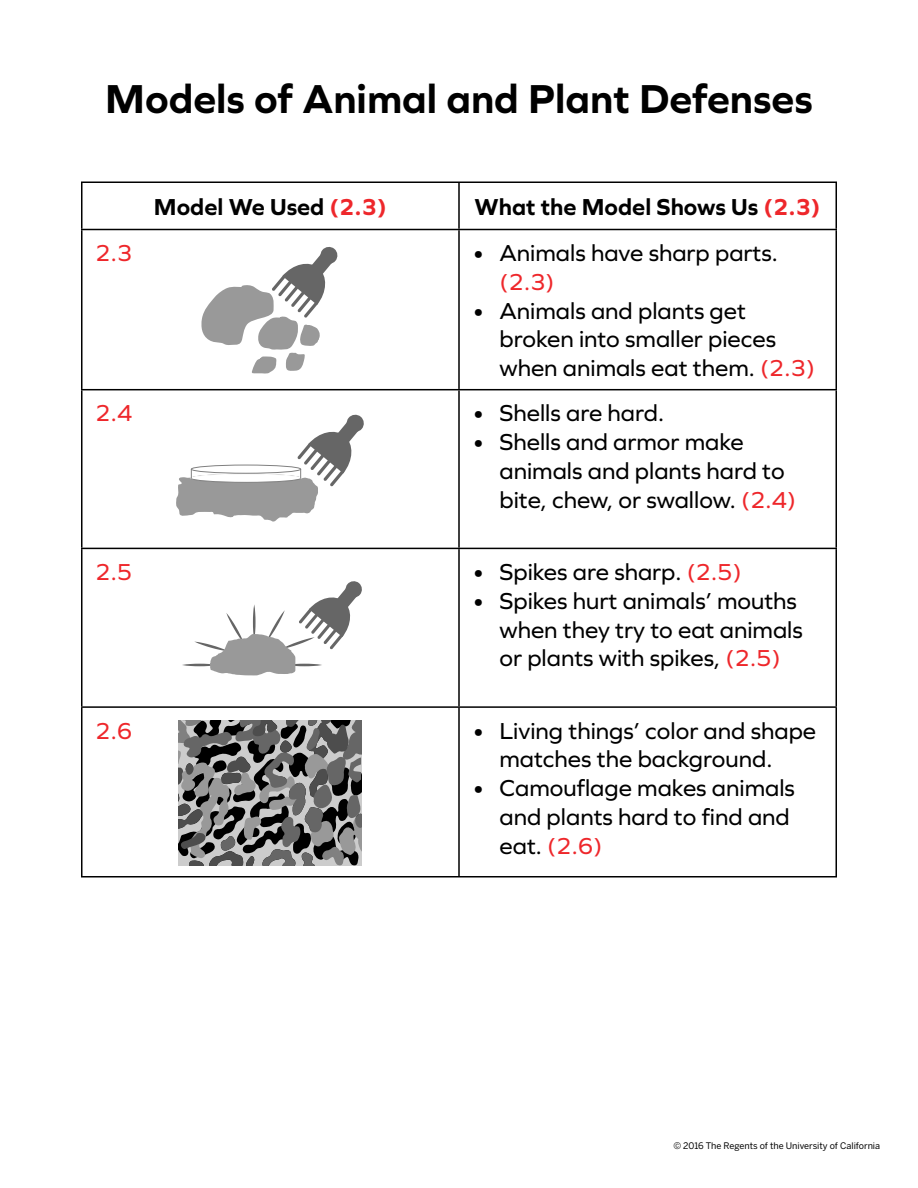
<style>
.page{position:relative;width:918px;height:1188px;background:#fff}
.page>*{position:absolute;margin:0;border:0;box-sizing:border-box;transform-origin:0 0}
.t1{font:700 42px "Graphie";color:#000}
.t2{font:24px/28.8px "Graphie";color:#000}
.t3{font:700 24px "Graphie";color:#000}
.t4{font:24px "Graphie";color:#ee272b}
.t5{font:9px "Benton Sans";color:#000}
.s1{color:#ee272b}
</style>
<div class="page">
<hr style="left:81px;top:182px;width:378px;height:1px;background:#000">
<hr style="left:81px;top:183px;width:1px;height:46px;background:#000">
<hr style="left:459px;top:182px;width:378px;height:1px;background:#000">
<hr style="left:458px;top:183px;width:2px;height:46px;background:#000">
<hr style="left:836px;top:183px;width:1px;height:46px;background:#000">
<hr style="left:81px;top:229px;width:378px;height:1px;background:#000">
<hr style="left:81px;top:230px;width:1px;height:159px;background:#000">
<hr style="left:459px;top:229px;width:378px;height:1px;background:#000">
<hr style="left:458px;top:230px;width:2px;height:159px;background:#000">
<hr style="left:836px;top:230px;width:1px;height:159px;background:#000">
<hr style="left:81px;top:389px;width:378px;height:1px;background:#000">
<hr style="left:81px;top:390px;width:1px;height:158px;background:#000">
<hr style="left:459px;top:389px;width:378px;height:1px;background:#000">
<hr style="left:458px;top:390px;width:2px;height:158px;background:#000">
<hr style="left:836px;top:390px;width:1px;height:158px;background:#000">
<hr style="left:81px;top:548px;width:378px;height:1px;background:#000">
<hr style="left:81px;top:549px;width:1px;height:157px;background:#000">
<hr style="left:459px;top:548px;width:378px;height:1px;background:#000">
<hr style="left:458px;top:549px;width:2px;height:157px;background:#000">
<hr style="left:836px;top:549px;width:1px;height:157px;background:#000">
<hr style="left:81px;top:706px;width:378px;height:2px;background:#000">
<hr style="left:81px;top:708px;width:1px;height:168px;background:#000">
<hr style="left:459px;top:706px;width:378px;height:2px;background:#000">
<hr style="left:458px;top:708px;width:2px;height:168px;background:#000">
<hr style="left:836px;top:708px;width:1px;height:168px;background:#000">
<hr style="left:81px;top:876px;width:378px;height:2px;background:#000">
<hr style="left:459px;top:876px;width:378px;height:2px;background:#000">
<svg style="left:201px;top:247px;width:136px;height:126px"></svg>
<svg style="left:176px;top:415px;width:188px;height:107px"></svg>
<svg style="left:182px;top:581px;width:180px;height:94px"></svg>
<svg style="left:178px;top:720px;width:184px;height:145px;background:#707070"></svg>
<p class="t1" style="left:105px;top:74px;width:709px">Models of Animal and Plant Defenses</p>
<p class="t3" style="left:154px;top:193px;width:234px">Model We Used <span class="s1">(2.3)</span></p>
<p class="t3" style="left:475px;top:193px;width:348px">What the Model Shows Us <span class="s1">(2.3)</span></p>
<p class="t4" style="left:95px;top:239px;width:39px">2.3</p>
<p class="t2" style="left:500px;top:238px;width:280px;text-indent:-27px">• Animals have sharp parts. <span class="s1">(2.3)</span></p>
<p class="t2" style="left:500px;top:296px;width:317px;text-indent:-27px">• Animals and plants get broken into smaller pieces when animals eat them. <span class="s1">(2.3)</span></p>
<p class="t4" style="left:95px;top:399px;width:39px">2.4</p>
<p class="t2" style="left:472px;top:398px;width:193px">• Shells are hard.</p>
<p class="t2" style="left:500px;top:427px;width:298px;text-indent:-27px">• Shells and armor make animals and plants hard to bite, chew, or swallow. <span class="s1">(2.4)</span></p>
<p class="t4" style="left:95px;top:558px;width:39px">2.5</p>
<p class="t2" style="left:472px;top:557px;width:271px">• Spikes are sharp. <span class="s1">(2.5)</span></p>
<p class="t2" style="left:500px;top:586px;width:305px;text-indent:-27px">• Spikes hurt animals’ mouths when they try to eat animals or plants with spikes, <span class="s1">(2.5)</span></p>
<p class="t4" style="left:95px;top:716px;width:39px">2.6</p>
<p class="t2" style="left:500px;top:716px;width:318px;text-indent:-27px">• Living things’ color and shape matches the background.</p>
<p class="t2" style="left:500px;top:773px;width:297px;text-indent:-27px">• Camouflage makes animals and plants hard to find and eat. <span class="s1">(2.6)</span></p>
<p class="t5" style="left:673px;top:1140px;width:208px">© 2016 The Regents of the University of California</p>
</div>
